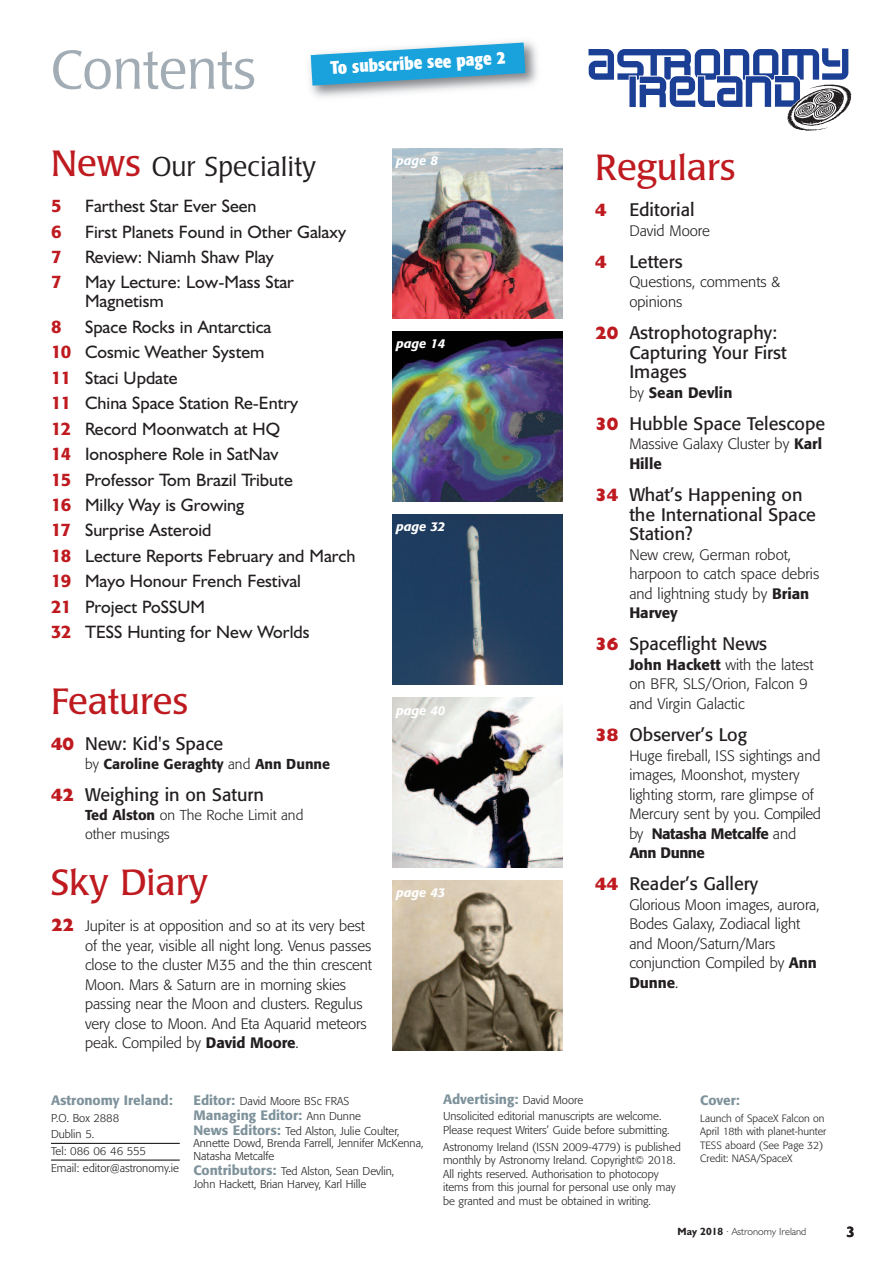
<style>
.page{position:relative;width:893px;height:1263px;background:#fff}
.page>*{position:absolute;margin:0;border:0;box-sizing:border-box;transform-origin:0 0}
.t1{font:300 54px "Poppl Laudatio";color:#a1acb4}
.t2{font:36px "Poppl Laudatio";color:#be1a1f}
.t3{font:300 27px "Poppl Laudatio";color:#231f20}
.t4{font:18px/25.5px "Humanist 521 BT";color:#231f20}
.t5{font:18px/19.5px "Formata";color:#231f20}
.t6{font:700 condensed 18px "Formata";color:#fff}
.t7{font:500 18px "Formata";color:#be1a1f}
.t8{font:300 15px/19.5px "Formata";letter-spacing:-.005em;color:#231f20}
.t9{font:500 15px "Formata";color:#231f20}
.t10{font:700 15px "Humanist 521 BT";color:#231f20}
.t11{font:300 14.25px/19px "Formata";color:#231f20}
.t12{font:500 14.25px "Formata";color:#231f20}
.t13{font:500 13.5px "Formata";color:#7e929b}
.t14{font:italic 500 12.75px "Formata";color:#fff}
.t15{font:300 11.25px/13.5px "Formata";color:#231f20}
.t16{font:300 10.5px/13.5px "Formata";color:#231f20}
.t17{font:300 10.5px "Humanist 521 BT";color:#231f20}
.s1{font-weight:400;font-size:36px;color:#be1a1f}
.s2{font-family:"Formata";font-weight:500;color:#be1a1f}
.s3{font-family:"Humanist 521 BT";font-weight:800;color:#be1a1f}
.s4{font-weight:300}
.s5{font-weight:500}
.s6{font-family:"Humanist 521 BT";font-weight:800;font-size:18px;color:#be1a1f}
.s7{font-weight:500;font-size:13.5px;color:#7e929b}
.s8{font-weight:300;font-size:11.25px;color:#231f20}
.s9{font-weight:700}
</style>
<div class="page">
<svg style="left:588px;top:48px;width:263px;height:83px"></svg>
<img style="left:392px;top:149px;width:170px;height:170px">
<img style="left:392px;top:332px;width:170px;height:170px">
<img style="left:392px;top:514px;width:170px;height:171px">
<img style="left:392px;top:697px;width:170px;height:170px">
<img style="left:392px;top:880px;width:170px;height:170px">
<img style="left:309px;top:41px;width:228px;height:57px">
<svg style="left:311px;top:43px;width:214px;height:43px;background:#4fb0d9"></svg>
<hr style="left:51px;top:1143px;width:129px;height:1px;background:#231f20">
<hr style="left:51px;top:1159px;width:129px;height:2px;background:#231f20">
<h1 class="t1" style="left:51px;top:49px;width:206px">Contents</h1>
<p class="t6" style="left:330px;top:60px;width:177px;rotate:-3deg">To subscribe see page 2</p>
<h3 class="t3" style="left:51px;top:156px;width:267px"><span class="s1">News</span> Our Speciality</h3>
<p class="t7" style="left:51px;top:198px;width:12px">5</p>
<p class="t4" style="left:85px;top:195px;width:173px">Farthest Star Ever Seen</p>
<p class="t7" style="left:51px;top:223px;width:12px">6</p>
<p class="t4" style="left:85px;top:221px;width:262px">First Planets Found in Other Galaxy</p>
<p class="t7" style="left:51px;top:249px;width:12px">7</p>
<p class="t4" style="left:85px;top:246px;width:190px">Review: Niamh Shaw Play</p>
<p class="t7" style="left:51px;top:274px;width:12px">7</p>
<p class="t4" style="left:85px;top:275px;width:210px;line-height:19px">May Lecture: Low-Mass Star<br>Magnetism</p>
<p class="t7" style="left:51px;top:319px;width:12px">8</p>
<p class="t4" style="left:51px;top:316px;width:306px;text-indent:34px">Space Rocks in Antarctica<br><span class="s2">10</span> Cosmic Weather System<br><span class="s2">11</span> Staci Update<br><span class="s2">11</span> China Space Station Re-Entry<br><span class="s2">12</span> Record Moonwatch at HQ<br><span class="s2">14</span> Ionosphere Role in SatNav<br><span class="s2">15</span> Professor Tom Brazil Tribute<br><span class="s2">16</span> Milky Way is Growing<br><span class="s2">17</span> Surprise Asteroid<br><span class="s2">18</span> Lecture Reports February and March<br><span class="s2">19</span> Mayo Honour French Festival<br><span class="s2">21</span> Project PoSSUM<br><span class="s2">32</span> TESS Hunting for New Worlds</p>
<h2 class="t2" style="left:51px;top:687px;width:139px">Features</h2>
<p class="t5" style="left:51px;top:735px;width:174px"><span class="s3">40</span> New: Kid's Space</p>
<p class="t12" style="left:85px;top:758px;width:247px"><span class="s4">by</span> Caroline Geraghty <span class="s4">and</span> Ann Dunne</p>
<p class="t5" style="left:51px;top:786px;width:214px"><span class="s3">42</span> Weighing in on Saturn</p>
<p class="t11" style="left:85px;top:806px;width:220px"><span class="s5">Ted Alston</span> on The Roche Limit and other musings</p>
<h2 class="t2" style="left:51px;top:868px;width:159px">Sky Diary</h2>
<p class="t8" style="left:85px;top:917px;width:288px;text-indent:-34px"><span class="s6">22</span> Jupiter is at opposition and so at its very best of the year, visible all night long. Venus passes close to the cluster M35 and the thin crescent Moon. Mars &amp; Saturn are in morning skies passing near the Moon and clusters. Regulus very close to Moon. And Eta Aquarid meteors peak. Compiled by <span class="s5">David Moore</span>.</p>
<p class="t14" style="left:396px;top:155px;width:43px">page 8</p>
<p class="t14" style="left:396px;top:338px;width:51px">page 14</p>
<p class="t14" style="left:396px;top:521px;width:51px">page 32</p>
<p class="t14" style="left:396px;top:705px;width:51px">page 40</p>
<p class="t14" style="left:396px;top:887px;width:51px">page 43</p>
<h2 class="t2" style="left:595px;top:153px;width:142px">Regulars</h2>
<p class="t5" style="left:595px;top:202px;width:101px"><span class="s3">4</span> Editorial</p>
<p class="t8" style="left:629px;top:222px;width:82px">David Moore</p>
<p class="t5" style="left:595px;top:253px;width:89px"><span class="s3">4</span> Letters</p>
<p class="t8" style="left:629px;top:273px;width:152px">Questions, comments &amp; opinions</p>
<p class="t5" style="left:629px;top:325px;width:159px;text-indent:-34px"><span class="s3">20</span> Astrophotography:<br>Capturing Your First<br>Images</p>
<p class="t9" style="left:629px;top:386px;width:105px"><span class="s4">by</span> Sean Devlin</p>
<p class="t5" style="left:595px;top:415px;width:232px"><span class="s3">30</span> Hubble Space Telescope</p>
<p class="t8" style="left:629px;top:435px;width:194px">Massive Galaxy Cluster by <span class="s5">Karl<br>Hille</span></p>
<p class="t5" style="left:629px;top:487px;width:188px;text-indent:-34px"><span class="s3">34</span> What’s Happening on the International Space<br>Station?</p>
<p class="t8" style="left:629px;top:546px;width:191px">New crew, German robot, harpoon to catch space debris and lightning study by <span class="s5">Brian<br>Harvey</span></p>
<p class="t5" style="left:595px;top:636px;width:173px"><span class="s3">36</span> Spaceflight News</p>
<p class="t8" style="left:629px;top:656px;width:186px"><span class="s5">John Hackett</span> with the latest on BFR, SLS/Orion, Falcon 9 and Virgin Galactic</p>
<p class="t5" style="left:595px;top:727px;width:153px"><span class="s3">38</span> Observer’s Log</p>
<p class="t8" style="left:629px;top:747px;width:193px">Huge fireball, ISS sightings and images, Moonshot, mystery lighting storm, rare glimpse of<br>Mercury sent by you. Compiled by <span class="s5">Natasha Metcalfe</span> and<br><span class="s5">Ann Dunne</span></p>
<p class="t5" style="left:595px;top:876px;width:164px"><span class="s3">44</span> Reader’s Gallery</p>
<p class="t8" style="left:629px;top:896px;width:192px">Glorious Moon images, aurora,<br>Bodes Galaxy, Zodiacal light and Moon/Saturn/Mars conjunction Compiled by <span class="s5">Ann<br>Dunne</span>.</p>
<p class="t13" style="left:51px;top:1094px;width:123px">Astronomy Ireland:</p>
<p class="t15" style="left:51px;top:1110px;width:130px;line-height:16.6px">P.O. Box 2888<br>Dublin 5.<br>Tel: 086 06 46 555<br>Email: editor@astronomy.ie</p>
<p class="t15" style="left:193px;top:1095px;width:157px"><span class="s7">Editor:</span> David Moore BSc FRAS</p>
<p class="t13" style="left:193px;top:1109px;width:169px">Managing Editor: <span class="s8">Ann Dunne</span></p>
<p class="t15" style="left:193px;top:1125px;width:231px;line-height:12.8px"><span class="s7">News Editors:</span> Ted Alston, Julie Coulter,<br>Annette Dowd, Brenda Farrell, Jennifer McKenna,<br>Natasha Metcalfe</p>
<p class="t15" style="left:193px;top:1165px;width:202px;line-height:12.8px"><span class="s7">Contributors:</span> Ted Alston, Sean Devlin,<br>John Hackett, Brian Harvey, Karl Hille</p>
<p class="t13" style="left:443px;top:1093px;width:142px">Advertising: <span class="s8">David Moore</span></p>
<p class="t15" style="left:443px;top:1110px;width:228px">Unsolicited editorial manuscripts are welcome.<br>Please request Writers’ Guide before submitting.</p>
<p class="t15" style="left:443px;top:1141px;width:239px">Astronomy Ireland (ISSN 2009-4779) is published monthly by Astronomy Ireland. Copyright© 2018.<br>All rights reserved. Authorisation to photocopy items from this journal for personal use only may be granted and must be obtained in writing.</p>
<p class="t13" style="left:700px;top:1094px;width:41px">Cover:</p>
<p class="t16" style="left:700px;top:1112px;width:128px">Launch of SpaceX Falcon on<br>April 18th with planet-hunter<br>TESS aboard (See Page 32)<br>Credit: NASA/SpaceX</p>
<p class="t17" style="left:677px;top:1228px;width:130px"><span class="s9">May 2018</span> · Astronomy Ireland</p>
<p class="t10" style="left:846px;top:1227px;width:10px">3</p>
</div>
